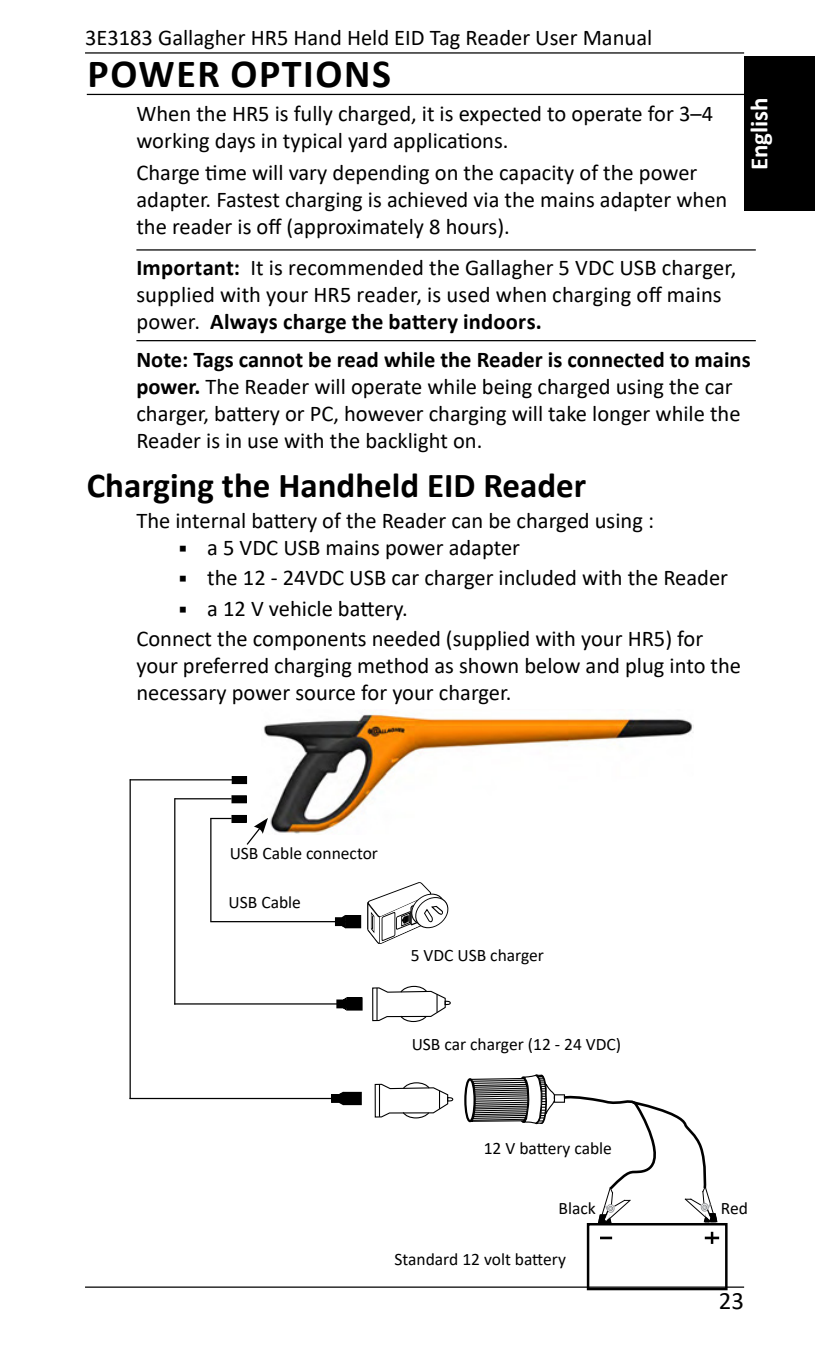
<style>
.page{position:relative;width:815px;height:1347px;background:#fff}
.page>*{position:absolute;margin:0;border:0;box-sizing:border-box;transform-origin:0 0}
.t1{font:700 40px "Calibri";letter-spacing:.04em;color:#000}
.t2{font:700 35px "Calibri";color:#000}
.t3{font:700 25px "Calibri";color:#fff}
.t4{font:25px "Calibri";color:#000}
.t5{font:22.5px/27px "Calibri";color:#000}
.t6{font:17.5px "Calibri";color:#000}
.s1{font-weight:700}
.s2{font-family:"Galaxie Polaris"}
</style>
<div class="page">
<hr style="left:85px;top:1286px;width:659px;height:1px;background:#000">
<hr style="left:85px;top:52px;width:659px;height:2px;background:#000">
<div style="left:744px;top:57px;width:71px;height:154px;background:#000"></div>
<hr style="left:87px;top:94px;width:669px;height:1px;background:#000">
<hr style="left:136px;top:249px;width:620px;height:1px;background:#000">
<hr style="left:136px;top:340px;width:620px;height:1px;background:#000">
<hr style="left:210px;top:818px;width:1px;height:103px;background:#000">
<hr style="left:210px;top:921px;width:150px;height:1px;background:#000">
<div style="left:232px;top:815px;width:14px;height:7px;background:#000"></div>
<div style="left:231px;top:815px;width:16px;height:8px;border:1px solid #000"></div>
<div style="left:346px;top:915px;width:15px;height:12px;background:#000"></div>
<div style="left:345px;top:915px;width:16px;height:13px;border:1px solid #000"></div>
<img style="left:263px;top:711px;width:430px;height:123px">
<svg style="left:367px;top:882px;width:82px;height:62px"></svg>
<div style="left:336px;top:917px;width:9px;height:8px;background:#000"></div>
<div style="left:335px;top:917px;width:10px;height:9px;border:1px solid #000"></div>
<svg style="left:340px;top:915px;width:6px;height:14px"></svg>
<svg style="left:210px;top:818px;width:22px;height:1px"></svg>
<svg style="left:372px;top:985px;width:79px;height:37px"></svg>
<hr style="left:174px;top:1003px;width:188px;height:1px;background:#000">
<div style="left:347px;top:998px;width:15px;height:12px;background:#000"></div>
<div style="left:346px;top:997px;width:17px;height:13px;border:1px solid #000"></div>
<div style="left:337px;top:1000px;width:9px;height:7px;background:#000"></div>
<div style="left:336px;top:999px;width:11px;height:9px;border:1px solid #000"></div>
<svg style="left:342px;top:997px;width:5px;height:14px"></svg>
<hr style="left:174px;top:798px;width:1px;height:206px;background:#000">
<div style="left:232px;top:796px;width:14px;height:6px;background:#000"></div>
<div style="left:231px;top:795px;width:16px;height:8px;border:1px solid #000"></div>
<hr style="left:175px;top:798px;width:57px;height:1px;background:#000">
<div style="left:587px;top:1223px;width:141px;height:67px;border:2px solid #000"></div>
<hr style="left:705px;top:1236px;width:14px;height:3px;background:#000">
<svg style="left:600px;top:1236px;width:12px;height:3px"></svg>
<svg style="left:464px;top:1074px;width:254px;height:150px"></svg>
<svg style="left:374px;top:1082px;width:80px;height:37px"></svg>
<hr style="left:130px;top:1097px;width:231px;height:2px;background:#000">
<div style="left:343px;top:1092px;width:18px;height:12px;background:#000"></div>
<div style="left:343px;top:1091px;width:19px;height:14px;border:1px solid #000"></div>
<div style="left:332px;top:1094px;width:11px;height:8px;background:#000"></div>
<div style="left:331px;top:1094px;width:12px;height:8px;border:1px solid #000"></div>
<svg style="left:338px;top:1091px;width:6px;height:15px"></svg>
<hr style="left:130px;top:779px;width:1px;height:320px;background:#000">
<div style="left:232px;top:776px;width:14px;height:7px;background:#000"></div>
<div style="left:232px;top:776px;width:15px;height:8px;border:1px solid #000"></div>
<hr style="left:130px;top:779px;width:103px;height:1px;background:#000">
<svg style="left:245px;top:818px;width:23px;height:27px"></svg>
<svg style="left:711px;top:1231px;width:2px;height:12px"></svg>
<p class="t5" style="left:85px;top:24px;width:569px">3E3183 Gallagher HR5 Hand Held EID Tag Reader User Manual</p>
<h1 class="t1" style="left:88px;top:45px;width:305px">POWER OPTIONS</h1>
<p class="t5" style="left:136px;top:99px;width:578px">When the HR5 is fully charged, it is expected to operate for 3–4 working days in typical yard applications.</p>
<p class="t5" style="left:136px;top:159px;width:592px">Charge time will vary depending on the capacity of the power adapter. Fastest charging is achieved via the mains adapter when the reader is off (approximately 8 hours).</p>
<p class="t5" style="left:136px;top:254px;width:602px"><span class="s1">Important:</span> It is recommended the Gallagher 5 VDC USB charger, supplied with your HR5 reader, is used when charging off mains power. <span class="s1">Always charge the battery indoors.</span></p>
<p class="t5" style="left:136px;top:345px;width:616px"><span class="s1">Note: Tags cannot be read while the Reader is connected to mains power.</span> The Reader will operate while being charged using the car charger, battery or PC, however charging will take longer while the Reader is in use with the backlight on.</p>
<h2 class="t2" style="left:87px;top:461px;width:501px">Charging the Handheld EID Reader</h2>
<p class="t5" style="left:179px;top:506px;width:477px;text-indent:-43px">The internal battery of the Reader can be charged using :<br><span class="s2">Υ</span> a 5 VDC USB mains power adapter</p>
<p class="t5" style="left:179px;top:564px;width:551px"><span class="s2">Υ</span> the 12 - 24VDC USB car charger included with the Reader</p>
<p class="t5" style="left:179px;top:594px;width:230px"><span class="s2">Υ</span> a 12 V vehicle battery.</p>
<p class="t5" style="left:136px;top:625px;width:568px">Connect the components needed (supplied with your HR5) for</p>
<p class="t5" style="left:136px;top:652px;width:606px">your preferred charging method as shown below and plug into the necessary power source for your charger.</p>
<p class="t3" style="left:742px;top:170px;width:75px;rotate:-90deg">English</p>
<p class="t6" style="left:230px;top:841px;width:150px">USB Cable connector</p>
<p class="t6" style="left:229px;top:889px;width:74px">USB Cable</p>
<p class="t6" style="left:411px;top:943px;width:135px">5 VDC USB charger</p>
<p class="t6" style="left:412px;top:1031px;width:211px">USB car charger (12 - 24 VDC)</p>
<p class="t6" style="left:484px;top:1135px;width:130px">12 V battery cable</p>
<p class="t6" style="left:559px;top:1196px;width:39px">Black</p>
<p class="t6" style="left:721px;top:1196px;width:29px">Red</p>
<p class="t6" style="left:394px;top:1246px;width:173px">Standard 12 volt battery</p>
<p class="t4" style="left:719px;top:1283px;width:27px">23</p>
</div>
